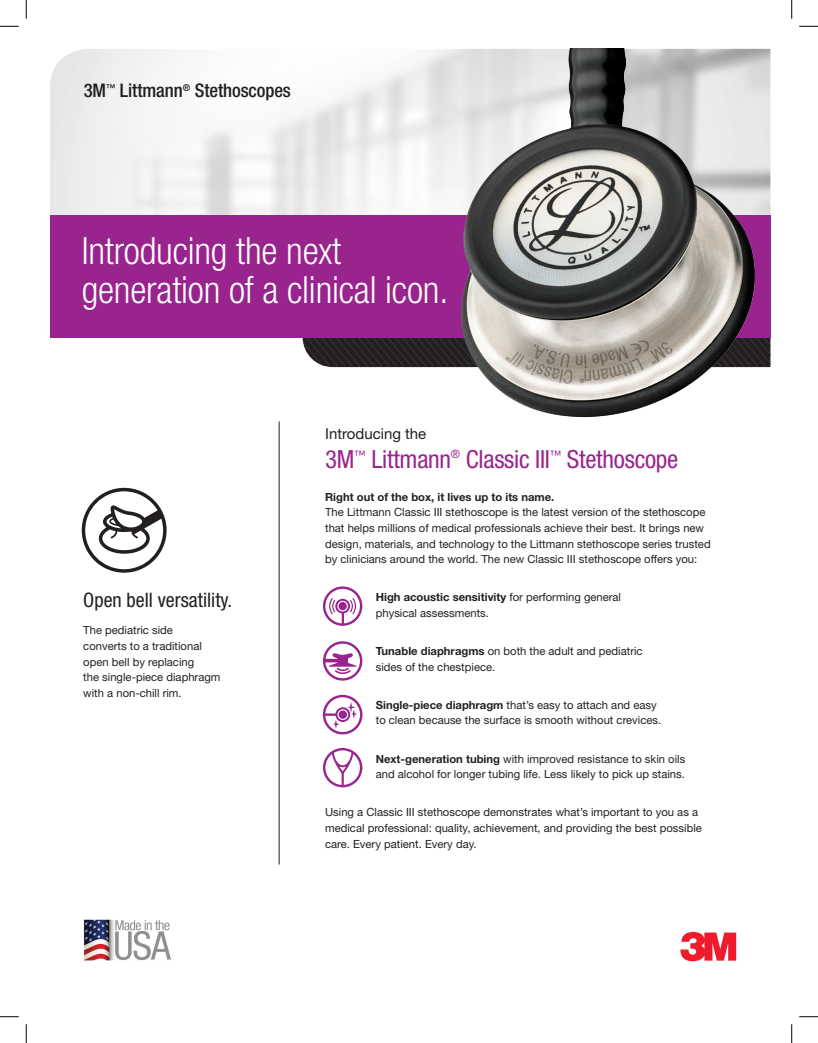
<style>
.page{position:relative;width:818px;height:1043px;background:#fff}
.page>*{position:absolute;margin:0;border:0;box-sizing:border-box;transform-origin:0 0}
.t1{font:300 condensed 37.5px/38.8px "Helvetica Neue LT Pro";letter-spacing:-.005em;color:#fff}
.t2{font:condensed 25px "Helvetica Neue";letter-spacing:-.01em;color:#99248e}
.t3{font:condensed 20px "Helvetica Neue";color:#231f20}
.t4{font:500 condensed 18.75px "Helvetica Neue";letter-spacing:-.005em;color:#231f20}
.t5{font:15px "Helvetica Neue LT Pro";color:#231f20}
.t6{font:11.25px/15.6px "Helvetica Neue LT Pro";color:#231f20}
.s1{font-family:"Helvetica Neue LT Std";font-weight:700}
</style>
<div class="page">
<svg style="left:303px;top:338px;width:87px;height:29px"></svg>
<svg style="left:50px;top:49px;width:340px;height:166px;fill:#f2f3f3"></svg>
<div style="left:50px;top:215px;width:720px;height:122px;background:#99248e"></div>
<img style="left:390px;top:49px;width:381px;height:369px">
<svg style="left:680px;top:931px;width:56px;height:30px"></svg>
<img style="left:83px;top:919px;width:88px;height:42px">
<svg style="left:323px;top:748px;width:39px;height:39px"></svg>
<svg style="left:323px;top:695px;width:39px;height:39px"></svg>
<svg style="left:323px;top:641px;width:39px;height:39px"></svg>
<svg style="left:323px;top:586px;width:39px;height:40px"></svg>
<hr style="left:279px;top:421px;width:1px;height:443px;background:#231f20">
<svg style="left:82px;top:488px;width:84px;height:84px"></svg>
<svg style="left:0;top:25px;width:19px;height:2px"></svg>
<svg style="left:799px;top:25px;width:19px;height:2px"></svg>
<svg style="left:0;top:1016px;width:19px;height:1px"></svg>
<svg style="left:799px;top:1016px;width:19px;height:1px"></svg>
<svg style="left:25px;top:0;width:2px;height:19px"></svg>
<svg style="left:25px;top:1024px;width:2px;height:18px"></svg>
<svg style="left:791px;top:0;width:1px;height:19px"></svg>
<svg style="left:791px;top:1024px;width:1px;height:18px"></svg>
<p class="t4" style="left:84px;top:79px;width:209px">3M<sup>™</sup> Littmann<sup>®</sup> Stethoscopes</p>
<p class="t1" style="left:82px;top:231px;width:368px">Introducing the next generation of a clinical icon.</p>
<p class="t3" style="left:83px;top:588px;width:150px">Open bell versatility.</p>
<p class="t6" style="left:83px;top:622px;width:139px">The pediatric side<br>converts to a traditional open bell by replacing<br>the single-piece diaphragm with a non-chill rim.</p>
<p class="t5" style="left:325px;top:425px;width:103px">Introducing the</p>
<p class="t2" style="left:325px;top:445px;width:355px">3M<sup>™</sup> Littmann<sup>®</sup> Classic III<sup>™</sup> Stethoscope</p>
<p class="t6" style="left:325px;top:488px;width:387px"><span class="s1">Right out of the box, it lives up to its name.<br></span>The Littmann Classic III stethoscope is the latest version of the stethoscope that helps millions of medical professionals achieve their best. It brings new design, materials, and technology to the Littmann stethoscope series trusted by clinicians around the world. The new Classic III stethoscope offers you:</p>
<p class="t6" style="left:376px;top:589px;width:247px"><span class="s1">High acoustic sensitivity</span> for performing general physical assessments.</p>
<p class="t6" style="left:376px;top:643px;width:268px"><span class="s1">Tunable diaphragms</span> on both the adult and pediatric sides of the chestpiece.</p>
<p class="t6" style="left:376px;top:696px;width:287px"><span class="s1">Single-piece diaphragm</span> that’s easy to attach and easy to clean because the surface is smooth without crevices.</p>
<p class="t6" style="left:376px;top:750px;width:311px"><span class="s1">Next-generation tubing</span> with improved resistance to skin oils and alcohol for longer tubing life. Less likely to pick up stains.</p>
<p class="t6" style="left:325px;top:804px;width:378px">Using a Classic III stethoscope demonstrates what’s important to you as a medical professional: quality, achievement, and providing the best possible care. Every patient. Every day.</p>
</div>
